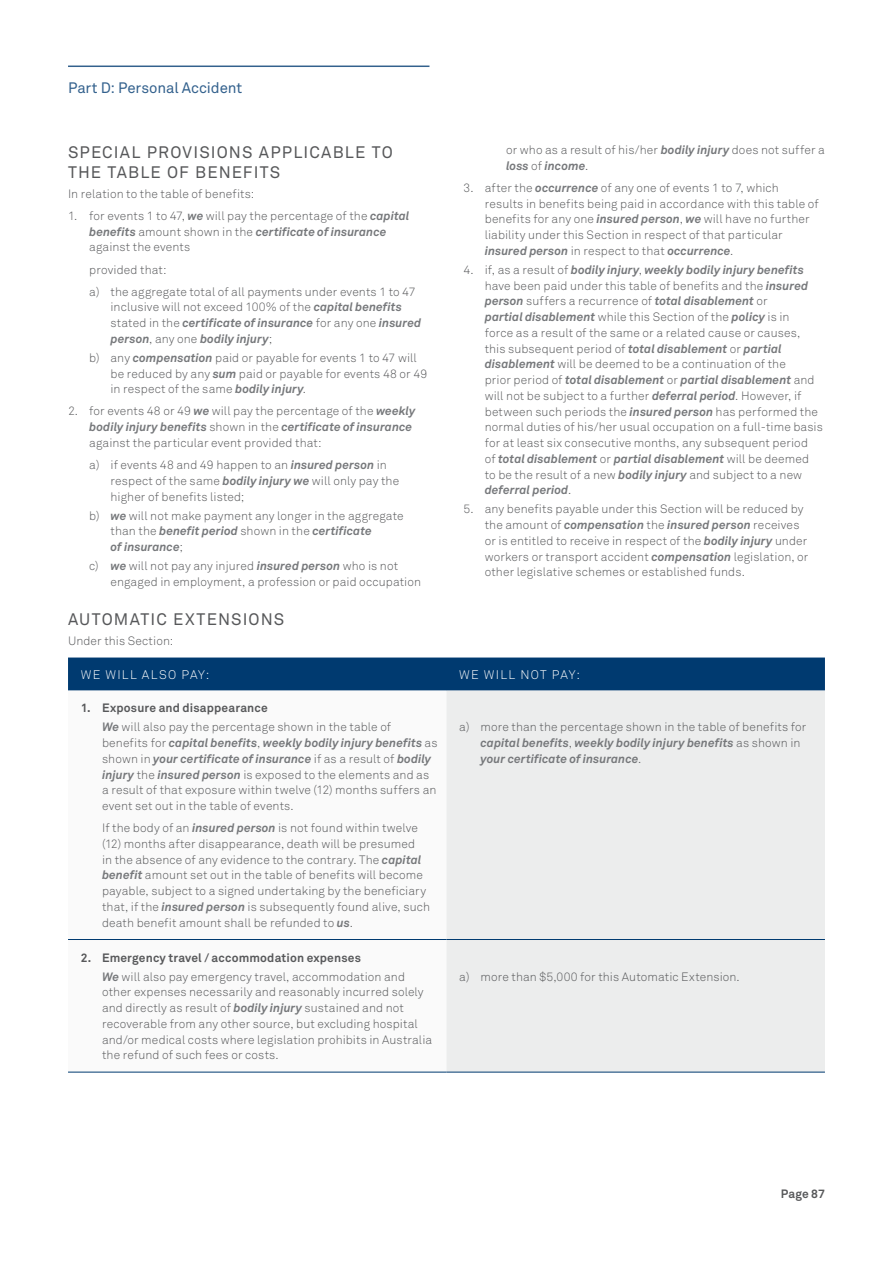
<style>
.page{position:relative;width:893px;height:1263px;background:#fff}
.page>*{position:absolute;margin:0;border:0;box-sizing:border-box;transform-origin:0 0}
.Body_heading_2{font:16.5px/20.2px "Akkurat Pro";letter-spacing:.07em;color:#57585a}
.t1{font:15px "Akkurat Pro";letter-spacing:-.005em;color:#33618d}
.H1_TABLE{font:12.3px "Akkurat Light Pro";letter-spacing:.105em;color:#fff}
.D_Body_Bullets_1{font:12px/15.8px "Akkurat Light Pro";letter-spacing:.01em;color:#57585a}
.D_Body_inset{font:12px/15.8px "Akkurat Light Pro";letter-spacing:.01em;color:#57585a}
.D_Body_Bullets_2{font:12px/15.8px "Akkurat Light Pro";letter-spacing:.01em;color:#57585a}
.D_Body_Bullets_1-2{font:italic 700 12px/15.8px "Akkurat Pro";color:#76787b}
.Body_bullet_subhead{font:700 12px "Akkurat Pro";letter-spacing:.015em;color:#57585a}
.D_Body_Copy{font:12px "Akkurat Light Pro";letter-spacing:.01em;color:#57585a}
.A5_Body_Copy{font:12px "Akkurat Light Pro";letter-spacing:.01em;color:#57585a}
.s1{font-family:"Akkurat Pro";font-weight:700;font-style:italic;color:#76787b}
.s2{font-family:"Akkurat Light Pro";font-weight:400;font-style:normal;color:#57585a}
</style>
<div class="page">
<hr style="left:68px;top:66px;width:361px;height:1px;background:#33618d">
<div style="left:68px;top:657px;width:757px;height:34px;background:#003a70"></div>
<div style="left:446px;top:691px;width:379px;height:381px;background:#eceded"></div>
<hr style="left:68px;top:939px;width:378px;height:1px;background:#003a70">
<hr style="left:446px;top:939px;width:379px;height:1px;background:#003a70">
<hr style="left:68px;top:1072px;width:378px;height:1px;background:#003a70">
<hr style="left:446px;top:1072px;width:379px;height:1px;background:#003a70">
<p class="t1" style="left:68px;top:79px;width:176px">Part D: Personal Accident</p>
<p class="Body_heading_2" style="left:68px;top:142px;width:326px">SPECIAL PROVISIONS APPLICABLE TO<br>THE TABLE OF BENEFITS</p>
<p class="D_Body_Copy" style="left:68px;top:186px;width:188px">In relation to the table of benefits:</p>
<p class="D_Body_Bullets_1" style="left:89px;top:208px;width:322px;text-indent:-21px">1. for events 1 to 47, <span class="s1">we</span> will pay the percentage of the <span class="s1">capital benefits</span> amount shown in the <span class="s1">certificate of insurance </span>against the events</p>
<p class="D_Body_inset" style="left:89px;top:262px;width:79px">provided that:</p>
<p class="D_Body_Bullets_2" style="left:111px;top:284px;width:312px;text-indent:-21px">a) the aggregate total of all payments under events 1 to 47 inclusive will not exceed 100% of the <span class="s1">capital benefits </span>stated in the <span class="s1">certificate of insurance</span> for any one <span class="s1">insured person</span>, any one <span class="s1">bodily injury</span>;</p>
<p class="D_Body_Bullets_2" style="left:111px;top:350px;width:318px;text-indent:-21px">b) any <span class="s1">compensation</span> paid or payable for events 1 to 47 will be reduced by any <span class="s1">sum</span> paid or payable for events 48 or 49 in respect of the same <span class="s1">bodily injury</span>.</p>
<p class="D_Body_Bullets_1" style="left:89px;top:404px;width:328px;text-indent:-21px">2. for events 48 or 49 <span class="s1">we</span> will pay the percentage of the <span class="s1">weekly bodily injury benefits</span> shown in the <span class="s1">certificate of insurance </span>against the particular event provided that:</p>
<p class="D_Body_Bullets_2" style="left:111px;top:457px;width:290px;text-indent:-21px">a) if events 48 and 49 happen to an <span class="s1">insured person</span> in respect of the same <span class="s1">bodily injury we</span> will only pay the higher of benefits listed;</p>
<p class="D_Body_Bullets_2" style="left:111px;top:508px;width:295px;text-indent:-21px">b) <span class="s1">we</span> will not make payment any longer in the aggregate than the <span class="s1">benefit period</span> shown in the <span class="s1">certificate<br>of insurance</span>;</p>
<p class="D_Body_Bullets_2" style="left:111px;top:558px;width:312px;text-indent:-21px">c) <span class="s1">we</span> will not pay any injured <span class="s1">insured person</span> who is not engaged in employment, a profession or paid occupation</p>
<p class="D_Body_Bullets_2" style="left:506px;top:142px;width:320px">or who as a result of his/her <span class="s1">bodily injury</span> does not suffer a <span class="s1">loss</span> of <span class="s1">income</span>.</p>
<p class="D_Body_Bullets_1" style="left:485px;top:180px;width:335px;text-indent:-21px">3. after the <span class="s1">occurrence</span> of any one of events 1 to 7, which results in benefits being paid in accordance with this table of benefits for any one <span class="s1">insured person</span>, <span class="s1">we</span> will have no further liability under this Section in respect of that particular <span class="s1">insured person</span> in respect to that <span class="s1">occurrence</span>.</p>
<p class="D_Body_Bullets_1" style="left:485px;top:262px;width:340px;text-indent:-21px">4. if, as a result of <span class="s1">bodily injury</span>, <span class="s1">weekly bodily injury benefits </span>have been paid under this table of benefits and the <span class="s1">insured person</span> suffers a recurrence of <span class="s1">total disablement</span> or<br><span class="s1">partial disablement</span> while this Section of the <span class="s1">policy</span> is in<br>force as a result of the same or a related cause or causes, this subsequent period of <span class="s1">total disablement</span> or <span class="s1">partial disablement</span> will be deemed to be a continuation of the<br>prior period of <span class="s1">total disablement</span> or <span class="s1">partial disablement</span> and will not be subject to a further <span class="s1">deferral period</span>. However, if between such periods the <span class="s1">insured person</span> has performed the normal duties of his/her usual occupation on a full-time basis for at least six consecutive months, any subsequent period<br>of <span class="s1">total disablement</span> or <span class="s1">partial disablement</span> will be deemed to be the result of a new <span class="s1">bodily injury</span> and subject to a new <span class="s1">deferral period</span>.</p>
<p class="D_Body_Bullets_1" style="left:485px;top:501px;width:325px;text-indent:-21px">5. any benefits payable under this Section will be reduced by the amount of <span class="s1">compensation</span> the <span class="s1">insured person</span> receives or is entitled to receive in respect of the <span class="s1">bodily injury</span> under workers or transport accident <span class="s1">compensation</span> legislation, or other legislative schemes or established funds.</p>
<p class="Body_heading_2" style="left:68px;top:610px;width:218px">AUTOMATIC EXTENSIONS</p>
<p class="A5_Body_Copy" style="left:68px;top:634px;width:107px">Under this Section:</p>
<p class="H1_TABLE" style="left:81px;top:667px;width:130px">WE WILL ALSO PAY:</p>
<p class="H1_TABLE" style="left:459px;top:667px;width:122px">WE WILL NOT PAY:</p>
<p class="Body_bullet_subhead" style="left:81px;top:701px;width:189px">1. Exposure and disappearance</p>
<p class="D_Body_inset" style="left:102px;top:719px;width:337px"><span class="s1">We</span> will also pay the percentage shown in the table of benefits for <span class="s1">capital benefits</span>, <span class="s1">weekly bodily injury benefits</span> as shown in <span class="s1">your certificate of insurance</span> if as a result of <span class="s1">bodily injury</span> the <span class="s1">insured person</span> is exposed to the elements and as a result of that exposure within twelve (12) months suffers an event set out in the table of events.</p>
<p class="D_Body_inset" style="left:102px;top:820px;width:329px">If the body of an <span class="s1">insured person</span> is not found within twelve (12) months after disappearance, death will be presumed<br>in the absence of any evidence to the contrary. The <span class="s1">capital benefit</span> amount set out in the table of benefits will become payable, subject to a signed undertaking by the beneficiary that, if the <span class="s1">insured person</span> is subsequently found alive, such death benefit amount shall be refunded to <span class="s1">us</span>.</p>
<p class="D_Body_Bullets_1-2" style="left:480px;top:719px;width:327px;text-indent:-21px"><span class="s2">a) more than the percentage shown in the table of benefits for </span>capital benefits<span class="s2">,</span> weekly bodily injury benefits <span class="s2">as shown in </span>your certificate of insurance<span class="s2">.</span></p>
<p class="Body_bullet_subhead" style="left:81px;top:950px;width:282px">2. Emergency travel / accommodation expenses</p>
<p class="D_Body_inset" style="left:102px;top:969px;width:332px"><span class="s1">We</span> will also pay emergency travel, accommodation and other expenses necessarily and reasonably incurred solely and directly as result of <span class="s1">bodily injury</span> sustained and not recoverable from any other source, but excluding hospital and/or medical costs where legislation prohibits in Australia the refund of such fees or costs.</p>
<p class="D_Body_Bullets_1" style="left:459px;top:969px;width:282px">a) more than $5,000 for this Automatic Extension.</p>
<p class="Body_bullet_subhead" style="left:781px;top:1186px;width:46px">Page 87</p>
</div>
